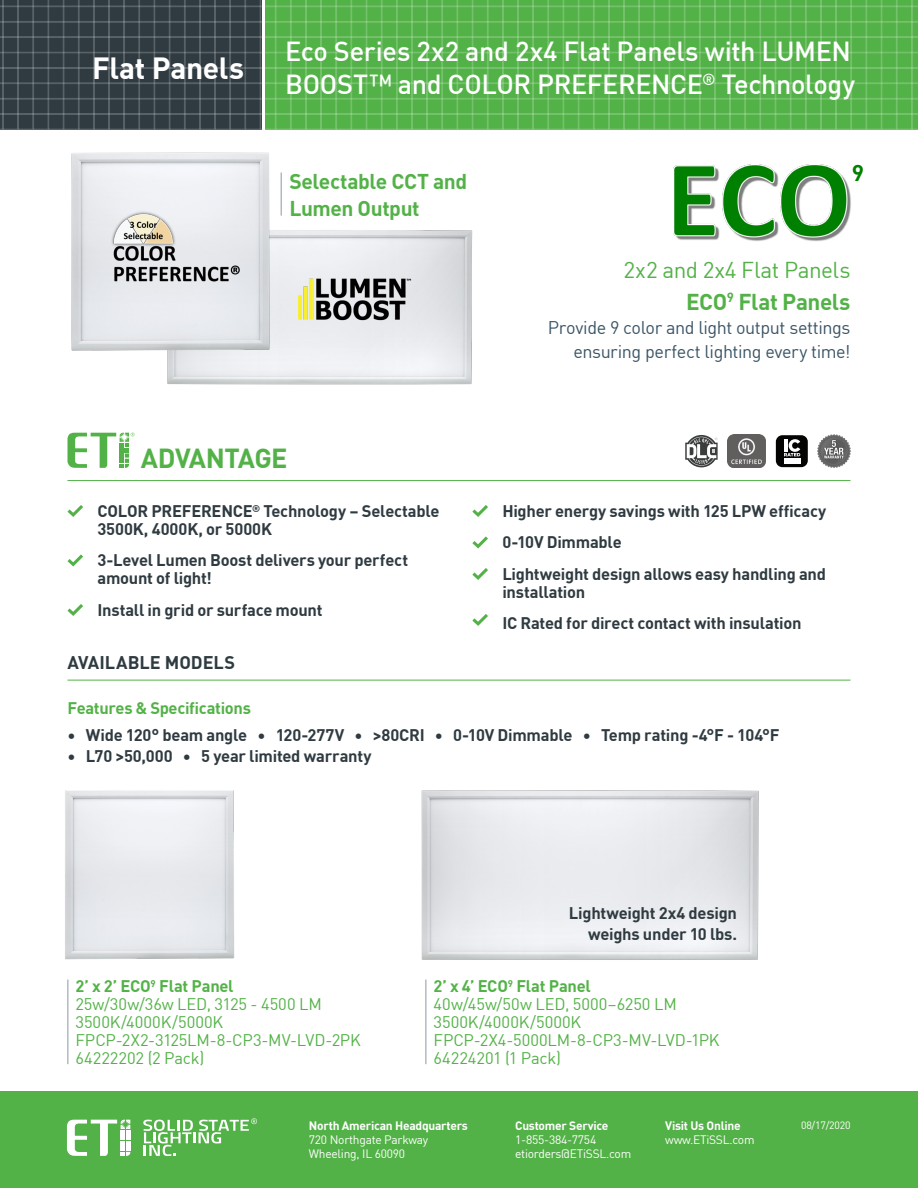
<style>
.page{position:relative;width:918px;height:1188px;background:#fff}
.page>*{position:absolute;margin:0;border:0;box-sizing:border-box;transform-origin:0 0}
.body_-_reg{font:700 30px "DINOT";letter-spacing:-.01em;color:#fff}
.body_-_reg-2{font:500 27px/33px "DINOT";letter-spacing:-.015em;color:#fff}
.body_-_reg-3{font:700 27px "DINOT";letter-spacing:-.025em;color:#53b247}
.body_-_reg-4{font:22.5px "DINOT";letter-spacing:-.015em;color:#53b247}
.body_-_reg-5{font:700 22.5px "DINOT";letter-spacing:-.02em;color:#53b247}
.body_-_reg-6{font:700 22.5px "DINOT";color:#008000}
.body_-_reg-7{font:700 21px/27px "DINOT";letter-spacing:-.02em;color:#53b247}
.body_-_reg-8{font:18px/24px "DINOT";letter-spacing:-.025em;color:#3b5566;text-align:right}
.body_-_reg-9{font:700 18px "DINOT";color:#2f3b41}
.body_-_reg-10{font:700 16.5px/18px "DINOT";letter-spacing:-.015em;color:#2f3b41}
.body_-_reg-11{font:16.5px "DINOT";letter-spacing:-.005em;color:#53b247}
.body_-_reg-12{font:700 16.5px "DINOT";letter-spacing:-.015em;color:#53b247}
.page_title_right{font:700 16.5px "DINOT";letter-spacing:-.02em;color:#53b247}
.body_-_reg-13{font:12px/14.4px "DINOT";letter-spacing:-.02em;color:#fff}
.body_-_reg-14{font:700 12px "DINOT";letter-spacing:-.02em;color:#fff}
.body_-_reg-15{font:10.5px "DINOT";letter-spacing:-.02em;color:#fff}
.s1{font-weight:700}
</style>
<div class="page">
<svg style="left:0;top:0;width:918px;height:130px;background:#51954e"></svg>
<hr style="left:68px;top:480px;width:782px;height:1px;background:#53b247">
<div style="left:0;top:1092px;width:918px;height:96px;background:#53b247"></div>
<svg style="left:67px;top:1120px;width:63px;height:36px"></svg>
<svg style="left:143px;top:1118px;width:114px;height:38px"></svg>
<hr style="left:281px;top:173px;width:1px;height:43px;background:#8a98a7">
<svg style="left:68px;top:433px;width:66px;height:35px"></svg>
<svg style="left:67px;top:505px;width:16px;height:12px"></svg>
<svg style="left:67px;top:554px;width:16px;height:12px"></svg>
<svg style="left:67px;top:604px;width:16px;height:12px"></svg>
<svg style="left:472px;top:505px;width:16px;height:12px"></svg>
<svg style="left:472px;top:536px;width:16px;height:12px"></svg>
<svg style="left:472px;top:568px;width:16px;height:12px"></svg>
<svg style="left:472px;top:614px;width:16px;height:12px"></svg>
<hr style="left:68px;top:680px;width:782px;height:1px;background:#53b247">
<hr style="left:68px;top:980px;width:1px;height:84px;background:#8a98a7">
<hr style="left:426px;top:980px;width:1px;height:84px;background:#8a98a7">
<img style="left:167px;top:230px;width:306px;height:155px">
<img style="left:421px;top:790px;width:338px;height:170px">
<img style="left:71px;top:152px;width:201px;height:201px">
<img style="left:65px;top:790px;width:170px;height:170px">
<img style="left:109px;top:210px;width:134px;height:78px">
<img style="left:673px;top:164px;width:178px;height:78px">
<img style="left:299px;top:275px;width:122px;height:61px">
<div style="left:776px;top:435px;width:32px;height:32px;background:#040503;border-radius:7px"></div>
<svg style="left:784px;top:439px;width:16px;height:25px"></svg>
<img style="left:818px;top:435px;width:32px;height:33px">
<svg style="left:685px;top:435px;width:33px;height:32px"></svg>
<img style="left:728px;top:435px;width:38px;height:33px">
<p class="body_-_reg" style="left:92px;top:45px;width:154px">Flat Panels</p>
<p class="body_-_reg-2" style="left:285px;top:33px;width:571px">Eco Series 2x2 and 2x4 Flat Panels with LUMEN<br>BOOST™ and COLOR PREFERENCE<sup>®</sup> Technology</p>
<p class="body_-_reg-7" style="left:289px;top:166px;width:180px">Selectable CCT and<br>Lumen Output</p>
<p class="body_-_reg-6" style="left:852px;top:156px;width:14px">9</p>
<p class="body_-_reg-4" style="left:624px;top:253px;width:229px">2x2 and 2x4 Flat Panels</p>
<p class="body_-_reg-5" style="left:686px;top:284px;width:166px">ECO<sup>9</sup> Flat Panels</p>
<p class="body_-_reg-8" style="left:548px;top:314px;width:304px">Provide 9 color and light output settings ensuring perfect lighting every time!</p>
<p class="body_-_reg-3" style="left:141px;top:437px;width:148px">ADVANTAGE</p>
<p class="body_-_reg-10" style="left:97px;top:501px;width:344px">COLOR PREFERENCE<sup>®</sup> Technology – Selectable<br>3500K, 4000K, or 5000K</p>
<p class="body_-_reg-10" style="left:97px;top:550px;width:312px">3-Level Lumen Boost delivers your perfect amount of light!</p>
<p class="body_-_reg-10" style="left:97px;top:600px;width:227px">Install in grid or surface mount</p>
<p class="body_-_reg-9" style="left:68px;top:649px;width:169px">AVAILABLE MODELS</p>
<p class="body_-_reg-10" style="left:502px;top:501px;width:325px">Higher energy savings with 125 LPW efficacy</p>
<p class="body_-_reg-10" style="left:502px;top:532px;width:121px">0-10V Dimmable</p>
<p class="body_-_reg-10" style="left:502px;top:564px;width:325px">Lightweight design allows easy handling and installation</p>
<p class="body_-_reg-10" style="left:502px;top:613px;width:301px">IC Rated for direct contact with insulation</p>
<p class="page_title_right" style="left:68px;top:695px;width:185px">Features &amp; Specifications</p>
<p class="body_-_reg-10" style="left:68px;top:724px;width:714px">• Wide 120° beam angle • 120-277V • &gt;80CRI • 0-10V Dimmable • Temp rating -4°F - 104°F</p>
<p class="body_-_reg-10" style="left:68px;top:745px;width:306px">• L70 &gt;50,000 • 5 year limited warranty</p>
<p class="body_-_reg-12" style="left:76px;top:973px;width:160px">2’ x 2’ ECO<sup>9</sup> Flat Panel</p>
<p class="body_-_reg-11" style="left:76px;top:992px;width:248px">25w/30w/36w LED, 3125 - 4500 LM</p>
<p class="body_-_reg-11" style="left:76px;top:1010px;width:149px">3500K/4000K/5000K</p>
<p class="body_-_reg-11" style="left:76px;top:1028px;width:287px">FPCP-2X2-3125LM-8-CP3-MV-LVD-2PK</p>
<p class="body_-_reg-11" style="left:76px;top:1046px;width:130px">64222202 (2 Pack)</p>
<p class="body_-_reg-10" style="left:569px;top:901px;width:170px;line-height:21px;text-align:right">Lightweight 2x4 design weighs under 10 lbs.</p>
<p class="body_-_reg-12" style="left:434px;top:973px;width:159px">2’ x 4’ ECO<sup>9</sup> Flat Panel</p>
<p class="body_-_reg-11" style="left:434px;top:992px;width:245px">40w/45w/50w LED, 5000–6250 LM</p>
<p class="body_-_reg-11" style="left:434px;top:1010px;width:149px">3500K/4000K/5000K</p>
<p class="body_-_reg-11" style="left:434px;top:1028px;width:288px">FPCP-2X4-5000LM-8-CP3-MV-LVD-1PK</p>
<p class="body_-_reg-11" style="left:434px;top:1046px;width:129px">64224201 (1 Pack)</p>
<p class="body_-_reg-14" style="left:309px;top:1116px;width:161px">North American Headquarters</p>
<p class="body_-_reg-13" style="left:309px;top:1132px;width:121px">720 Northgate Parkway</p>
<p class="body_-_reg-13" style="left:309px;top:1146px;width:98px">Wheeling, IL 60090</p>
<p class="body_-_reg-13" style="left:515px;top:1117px;width:118px"><span class="s1">Customer Service<br></span>1-855-384-7754 etiorders@ETiSSL.com</p>
<p class="body_-_reg-13" style="left:665px;top:1117px;width:91px"><span class="s1">Visit Us Online </span>www.ETiSSL.com</p>
<p class="body_-_reg-15" style="left:801px;top:1117px;width:51px">08/17/2020</p>
</div>
